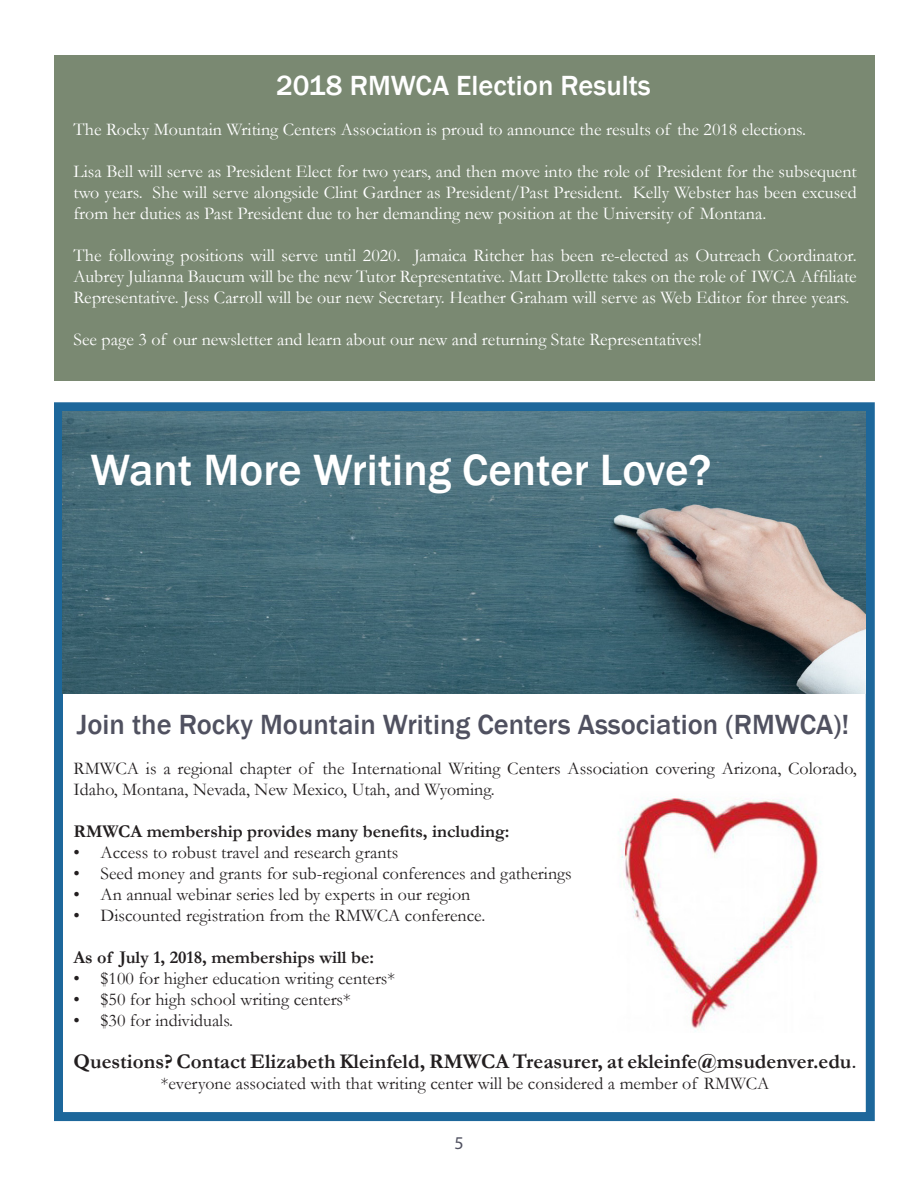
<style>
.page{position:relative;width:918px;height:1188px;background:#fff}
.page>*{position:absolute;margin:0;border:0;box-sizing:border-box;transform-origin:0 0}
.t1{font:500 45px "Franklin Gothic";color:#fff}
.t2{font:500 28.5px "Franklin Gothic";color:#505160}
.t3{font:500 28.5px "Franklin Gothic";color:#fff}
.t4{font:700 21px "Garamond";color:#231f20}
.t5{font:18px/21px "Garamond";color:#fff;text-align:justify}
.t6{font:18px/21px "Garamond";color:#231f20}
.t7{font:700 18px "Garamond";color:#231f20}
.t8{font:18px "Myriad Pro";color:#505160}
.s1{font-weight:400;font-size:24px}
</style>
<div class="page">
<div style="left:54px;top:402px;width:821px;height:719px;border:9px solid #1d679b"></div>
<img style="left:618px;top:798px;width:201px;height:234px">
<div style="left:54px;top:56px;width:821px;height:325px;background:#7a8972"></div>
<img style="left:62px;top:411px;width:804px;height:283px">
<p class="t3" style="left:276px;top:68px;width:376px">2018 RMWCA Election Results</p>
<p class="t5" style="left:74px;top:119px;width:734px">The Rocky Mountain Writing Centers Association is proud to announce the results of the 2018 elections.</p>
<p class="t5" style="left:74px;top:161px;width:785px">Lisa Bell will serve as President Elect for two years, and then move into the role of President for the subsequent two years. She will serve alongside Clint Gardner as President/Past President. Kelly Webster has been excused from her duties as Past President due to her demanding new position at the University of Montana.</p>
<p class="t5" style="left:74px;top:245px;width:785px">The following positions will serve until 2020. Jamaica Ritcher has been re-elected as Outreach Coordinator.<br>Aubrey Julianna Baucum will be the new Tutor Representative. Matt Drollette takes on the role of IWCA Affiliate Representative. Jess Carroll will be our new Secretary. Heather Graham will serve as Web Editor for three years.</p>
<p class="t5" style="left:74px;top:329px;width:630px">See page 3 of our newsletter and learn about our new and returning State Representatives!</p>
<p class="t1" style="left:91px;top:442px;width:622px">Want More Writing Center Love?</p>
<p class="t2" style="left:77px;top:707px;width:774px">Join the Rocky Mountain Writing Centers Association (RMWCA)!</p>
<p class="t6" style="left:74px;top:758px;width:785px">RMWCA is a regional chapter of the International Writing Centers Association covering Arizona, Colorado,<br>Idaho, Montana, Nevada, New Mexico, Utah, and Wyoming.</p>
<p class="t7" style="left:74px;top:819px;width:438px">RMWCA membership provides many benefits, including:</p>
<p class="t6" style="left:74px;top:842px;width:326px">• Access to robust travel and research grants</p>
<p class="t6" style="left:74px;top:863px;width:500px">• Seed money and grants for sub-regional conferences and gatherings</p>
<p class="t6" style="left:74px;top:884px;width:398px">• An annual webinar series led by experts in our region</p>
<p class="t6" style="left:74px;top:905px;width:413px">• Discounted registration from the RMWCA conference.</p>
<p class="t7" style="left:74px;top:945px;width:302px">As of July 1, 2018, memberships will be:</p>
<p class="t6" style="left:74px;top:968px;width:323px">• $100 for higher education writing centers*</p>
<p class="t6" style="left:74px;top:989px;width:279px">• $50 for high school writing centers*</p>
<p class="t6" style="left:74px;top:1010px;width:161px">• $30 for individuals.</p>
<p class="t4" style="left:74px;top:1047px;width:785px">Questions? Contact Elizabeth Kleinfeld, RMWCA Treasurer, at ekleinfe@msudenver.edu<span class="s1">.</span></p>
<p class="t6" style="left:161px;top:1073px;width:610px">*everyone associated with that writing center will be considered a member of RMWCA</p>
<p class="t8" style="left:454px;top:1132px;width:11px">5</p>
</div>
